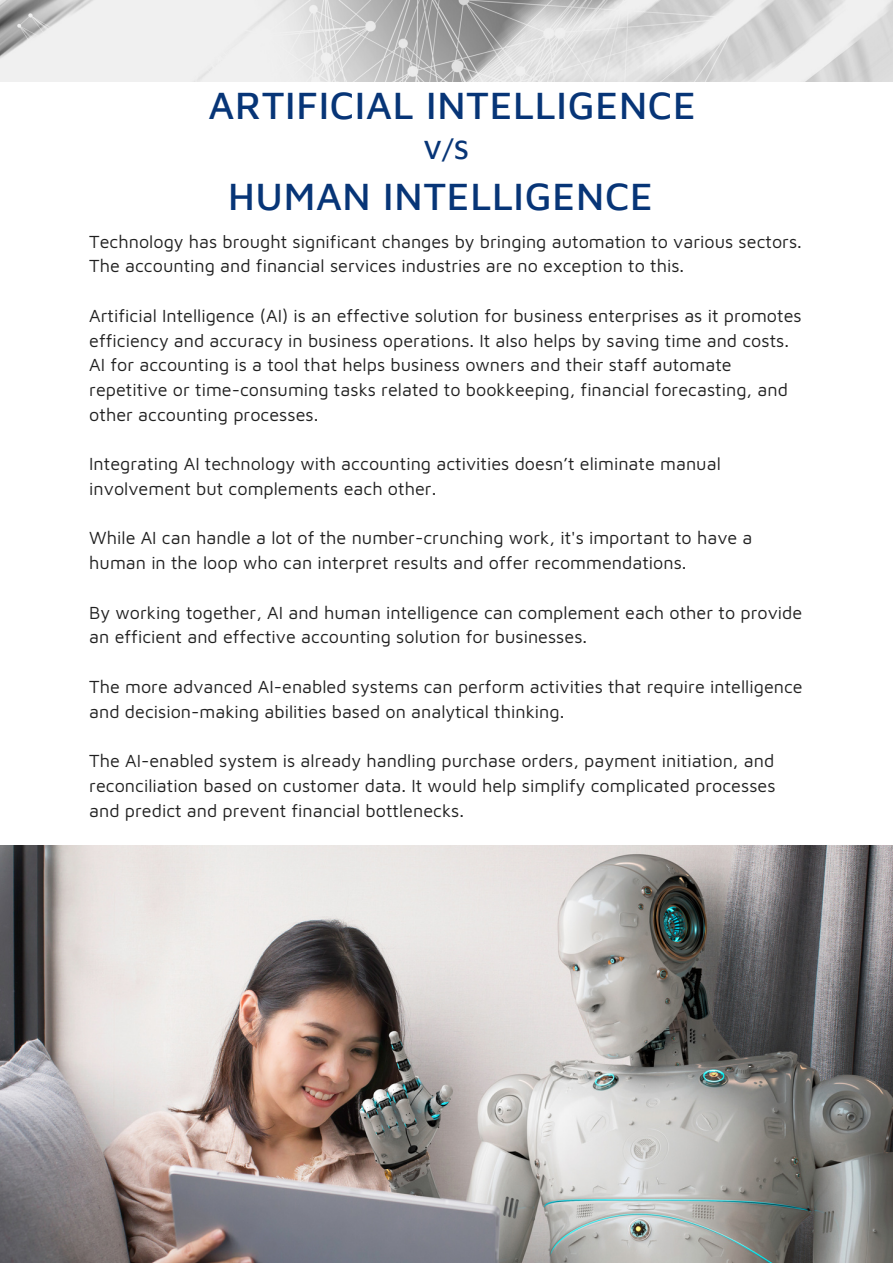
<style>
.page{position:relative;width:893px;height:1264px;background:#fff}
.page>*{position:absolute;margin:0;border:0;box-sizing:border-box;transform-origin:0 0}
.t1{font:500 39px "Maven Pro";letter-spacing:.02em;color:#073577}
.t2{font:500 27px "Maven Pro";color:#073577}
.t3{font:18px/24.8px "Maven Pro";color:#202020}
</style>
<div class="page">
<img style="left:0;top:845px;width:892px;height:417px">
<img style="left:0;top:0;width:892px;height:81px">
<h1 class="t1" style="left:208px;top:81px;width:488px">ARTIFICIAL INTELLIGENCE</h1>
<h2 class="t2" style="left:424px;top:133px;width:47px">V/S</h2>
<h1 class="t1" style="left:228px;top:172px;width:426px">HUMAN INTELLIGENCE</h1>
<p class="t3" style="left:89px;top:228px;width:714px">Technology has brought significant changes by bringing automation to various sectors.<br>The accounting and financial services industries are no exception to this.</p>
<p class="t3" style="left:89px;top:302px;width:714px">Artificial Intelligence (AI) is an effective solution for business enterprises as it promotes efficiency and accuracy in business operations. It also helps by saving time and costs.<br>AI for accounting is a tool that helps business owners and their staff automate repetitive or time-consuming tasks related to bookkeeping, financial forecasting, and other accounting processes.</p>
<p class="t3" style="left:89px;top:451px;width:633px">Integrating AI technology with accounting activities doesn’t eliminate manual involvement but complements each other.</p>
<p class="t3" style="left:89px;top:525px;width:664px">While AI can handle a lot of the number-crunching work, it's important to have a human in the loop who can interpret results and offer recommendations.</p>
<p class="t3" style="left:89px;top:599px;width:714px">By working together, AI and human intelligence can complement each other to provide an efficient and effective accounting solution for businesses.</p>
<p class="t3" style="left:89px;top:673px;width:715px">The more advanced AI-enabled systems can perform activities that require intelligence and decision-making abilities based on analytical thinking.</p>
<p class="t3" style="left:89px;top:748px;width:687px;text-align:justify">The AI-enabled system is already handling purchase orders, payment initiation, and reconciliation based on customer data. It would help simplify complicated processes and predict and prevent financial bottlenecks.</p>
</div>
